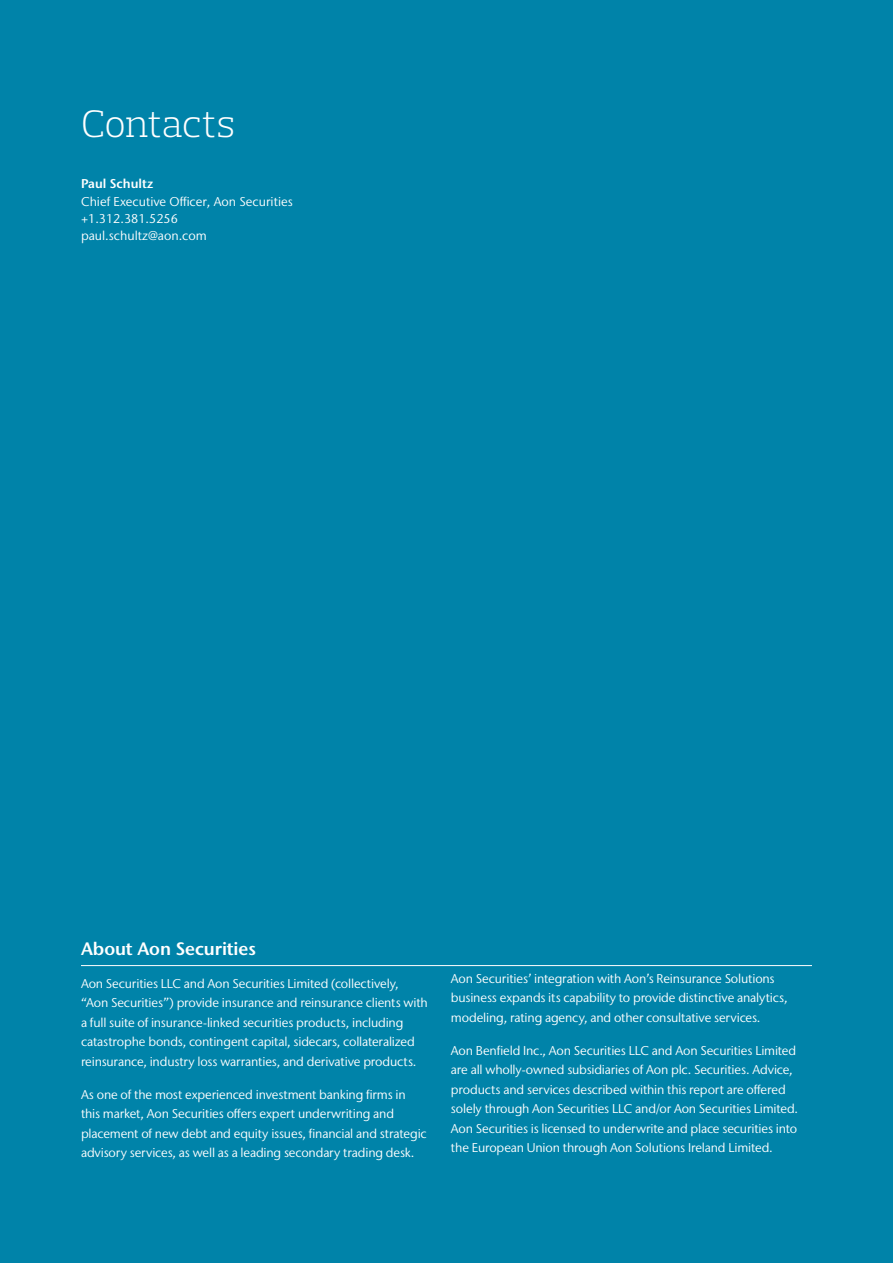
<style>
.page{position:relative;width:893px;height:1263px;background:#0083a9}
.page>*{position:absolute;margin:0;border:0;box-sizing:border-box;transform-origin:0 0}
.t1{font:300 39px "Prelo Slab";letter-spacing:-.015em;color:#fff}
.Body_Copy_8_5_13{font:600 18px "Stone Sans IIITC Pro";letter-spacing:-.005em;color:#fff}
.Body_Copy_8_5_13-2{font:12.75px/19.5px "Stone Sans IIITC Pro";letter-spacing:-.01em;color:#fff}
.t2{font:600 12.75px "Stone Sans IIITC Pro";color:#fff}
</style>
<div class="page">
<hr style="left:81px;top:965px;width:731px;height:1px;background:#fff">
<p class="t1" style="left:81px;top:100px;width:156px">Contacts</p>
<p class="t2" style="left:81px;top:176px;width:74px">Paul Schultz</p>
<p class="Body_Copy_8_5_13-2" style="left:81px;top:191px;width:213px">Chief Executive Officer, Aon Securities</p>
<p class="Body_Copy_8_5_13-2" style="left:81px;top:208px;width:98px">+1.312.381.5256</p>
<p class="Body_Copy_8_5_13-2" style="left:81px;top:226px;width:127px">paul.schultz@aon.com</p>
<p class="Body_Copy_8_5_13" style="left:81px;top:937px;width:176px">About Aon Securities</p>
<p class="Body_Copy_8_5_13-2" style="left:81px;top:974px;width:348px">Aon Securities LLC and Aon Securities Limited (collectively, “Aon Securities”) provide insurance and reinsurance clients with a full suite of insurance-linked securities products, including catastrophe bonds, contingent capital, sidecars, collateralized reinsurance, industry loss warranties, and derivative products.</p>
<p class="Body_Copy_8_5_13-2" style="left:81px;top:1085px;width:347px">As one of the most experienced investment banking firms in this market, Aon Securities offers expert underwriting and placement of new debt and equity issues, financial and strategic advisory services, as well as a leading secondary trading desk.</p>
<p class="Body_Copy_8_5_13-2" style="left:451px;top:968px;width:338px">Aon Securities’ integration with Aon’s Reinsurance Solutions business expands its capability to provide distinctive analytics, modeling, rating agency, and other consultative services.</p>
<p class="Body_Copy_8_5_13-2" style="left:451px;top:1040px;width:349px">Aon Benfield Inc., Aon Securities LLC and Aon Securities Limited are all wholly-owned subsidiaries of Aon plc. Securities. Advice, products and services described within this report are offered solely through Aon Securities LLC and/or Aon Securities Limited.<br>Aon Securities is licensed to underwrite and place securities into the European Union through Aon Solutions Ireland Limited.</p>
</div>
